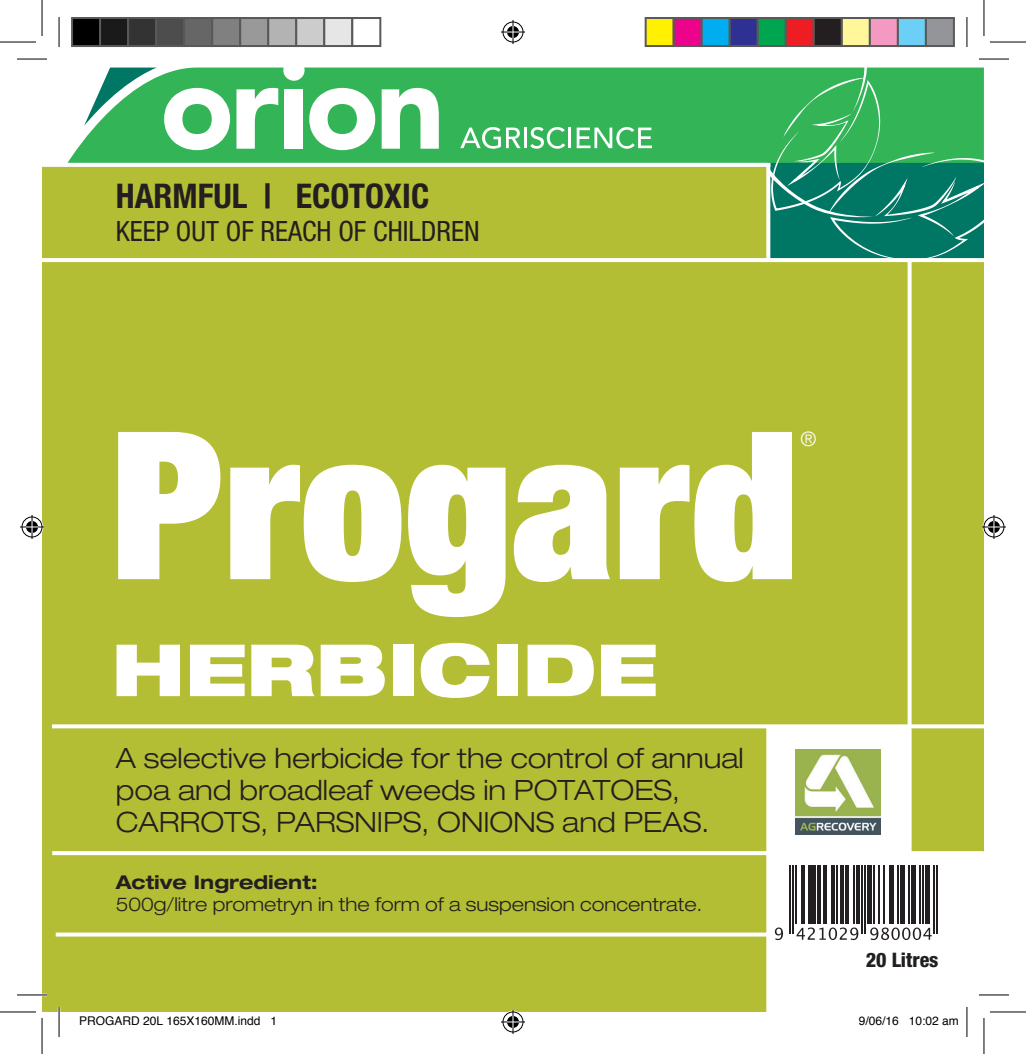
<style>
.page{position:relative;width:1026px;height:1054px;background:#fff}
.page>*{position:absolute;margin:0;border:0;box-sizing:border-box;transform-origin:0 0}
.t1{font:900 condensed 206px "Helvetica Neue LT Std";color:#fff}
.t2{font:900 expanded 72px "Helvetica Neue LT Std";color:#fff}
.t3{font:700 condensed 34px "Helvetica Neue LT Std";color:#231f20}
.t4{font:300 expanded 28px/32px "Helvetica Neue LT Std";color:#231f20}
.t5{font:condensed 28px "Helvetica Neue LT Std";color:#231f20}
.t6{font:800 condensed 20px "Helvetica Neue LT Std";color:#231f20}
.t7{font:300 20px "Helvetica Neue LT Std";color:#fff}
.t8{font:300 expanded 19px "Helvetica Neue LT Std";color:#231f20}
.t9{font:700 expanded 19px "Helvetica Neue LT Std";color:#231f20}
.t10{font:12px "Helvetica";color:#000}
</style>
<div class="page">
<div style="left:42px;top:164px;width:941px;height:847px;background:#b4be34"></div>
<div style="left:68px;top:68px;width:699px;height:95px;background:#32b457"></div>
<svg style="left:84px;top:68px;width:73px;height:58px"></svg>
<svg style="left:164px;top:88px;width:66px;height:62px"></svg>
<svg style="left:236px;top:88px;width:42px;height:61px"></svg>
<svg style="left:309px;top:88px;width:66px;height:62px"></svg>
<svg style="left:381px;top:88px;width:57px;height:61px"></svg>
<div style="left:285px;top:89px;width:18px;height:60px;background:#fff"></div>
<svg style="left:52px;top:851px;width:931px;height:4px;background:#fbfcf6"></svg>
<svg style="left:56px;top:932px;width:710px;height:4px;background:#f4f5e2"></svg>
<svg style="left:52px;top:724px;width:931px;height:4px;background:#f7f8ea"></svg>
<div style="left:768px;top:726px;width:141px;height:285px;background:#fff"></div>
<img style="left:795px;top:749px;width:85px;height:85px">
<svg style="left:907px;top:262px;width:4px;height:591px;background:#f6f7e6"></svg>
<svg style="left:766px;top:725px;width:4px;height:286px"></svg>
<hr style="left:766px;top:163px;width:4px;height:97px;background:#e6e9bb">
<svg style="left:460px;top:127px;width:40px;height:22px"></svg>
<svg style="left:506px;top:128px;width:14px;height:20px"></svg>
<hr style="left:523px;top:128px;width:3px;height:20px;background:#fff">
<svg style="left:530px;top:127px;width:35px;height:22px"></svg>
<hr style="left:568px;top:128px;width:3px;height:20px;background:#fff">
<svg style="left:576px;top:127px;width:75px;height:22px"></svg>
<svg style="left:767px;top:42px;width:216px;height:216px;background:#3fa778"></svg>
<svg style="left:42px;top:258px;width:941px;height:4px;background:#fcfdfb"></svg>
<svg style="left:42px;top:163px;width:728px;height:4px;fill:#fff"></svg>
<div style="left:785px;top:853px;width:198px;height:158px;background:#fff"></div>
<svg style="left:796px;top:927px;width:62px;height:13px"></svg>
<svg style="left:870px;top:927px;width:61px;height:13px"></svg>
<svg style="left:774px;top:927px;width:8px;height:13px"></svg>
<hr style="left:789px;top:865px;width:1px;height:68px;background:#231f20">
<hr style="left:792px;top:865px;width:1px;height:68px;background:#231f20">
<hr style="left:795px;top:865px;width:1px;height:58px;background:#231f20">
<hr style="left:801px;top:865px;width:3px;height:58px;background:#231f20">
<hr style="left:807px;top:865px;width:3px;height:58px;background:#231f20">
<hr style="left:812px;top:865px;width:3px;height:58px;background:#231f20">
<hr style="left:817px;top:865px;width:3px;height:58px;background:#231f20">
<hr style="left:823px;top:865px;width:3px;height:58px;background:#231f20">
<hr style="left:831px;top:865px;width:3px;height:58px;background:#231f20">
<hr style="left:835px;top:865px;width:2px;height:58px;background:#231f20">
<hr style="left:840px;top:865px;width:3px;height:58px;background:#231f20">
<hr style="left:845px;top:865px;width:3px;height:58px;background:#231f20">
<hr style="left:853px;top:865px;width:1px;height:58px;background:#231f20">
<hr style="left:856px;top:865px;width:3px;height:58px;background:#231f20">
<hr style="left:860px;top:865px;width:2px;height:68px;background:#231f20">
<hr style="left:864px;top:865px;width:1px;height:68px;background:#231f20">
<hr style="left:867px;top:865px;width:4px;height:58px;background:#231f20">
<hr style="left:873px;top:865px;width:1px;height:58px;background:#231f20">
<hr style="left:878px;top:865px;width:1px;height:58px;background:#231f20">
<hr style="left:882px;top:865px;width:2px;height:58px;background:#231f20">
<div style="left:888px;top:865px;width:5px;height:58px;background:#231f20"></div>
<hr style="left:896px;top:865px;width:2px;height:58px;background:#231f20">
<div style="left:899px;top:865px;width:5px;height:58px;background:#231f20"></div>
<hr style="left:907px;top:865px;width:2px;height:58px;background:#231f20">
<div style="left:910px;top:865px;width:5px;height:58px;background:#231f20"></div>
<hr style="left:918px;top:865px;width:2px;height:58px;background:#231f20">
<hr style="left:921px;top:865px;width:2px;height:58px;background:#231f20">
<div style="left:924px;top:865px;width:5px;height:58px;background:#231f20"></div>
<hr style="left:932px;top:865px;width:2px;height:68px;background:#231f20">
<hr style="left:935px;top:865px;width:2px;height:68px;background:#231f20">
<hr style="left:978px;top:58px;width:30px;height:2px;background:#fff">
<hr style="left:17px;top:993px;width:30px;height:3px;background:#fff">
<hr style="left:58px;top:1006px;width:2px;height:30px;background:#fff">
<hr style="left:965px;top:17px;width:2px;height:30px;background:#fff">
<hr style="left:17px;top:59px;width:30px;height:1px;background:#000">
<hr style="left:978px;top:59px;width:30px;height:1px;background:#000">
<hr style="left:17px;top:994px;width:30px;height:1px;background:#000">
<hr style="left:978px;top:994px;width:30px;height:1px;background:#000">
<hr style="left:59px;top:17px;width:1px;height:30px;background:#000">
<hr style="left:59px;top:1006px;width:1px;height:30px;background:#000">
<hr style="left:966px;top:17px;width:1px;height:30px;background:#000">
<hr style="left:966px;top:1006px;width:1px;height:30px;background:#000">
<hr style="left:0;top:42px;width:36px;height:1px;background:#000">
<hr style="left:989px;top:42px;width:36px;height:1px;background:#000">
<hr style="left:0;top:1011px;width:36px;height:1px;background:#000">
<hr style="left:989px;top:1011px;width:36px;height:1px;background:#000">
<hr style="left:42px;top:0;width:1px;height:36px;background:#000">
<hr style="left:42px;top:1017px;width:1px;height:36px;background:#000">
<hr style="left:983px;top:0;width:1px;height:36px;background:#000">
<hr style="left:983px;top:1017px;width:1px;height:36px;background:#000">
<svg style="left:501px;top:20px;width:24px;height:24px"></svg>
<svg style="left:501px;top:1010px;width:24px;height:23px"></svg>
<svg style="left:20px;top:515px;width:24px;height:24px"></svg>
<svg style="left:982px;top:515px;width:23px;height:24px"></svg>
<div style="left:72px;top:18px;width:28px;height:28px;background:#000"></div>
<div style="left:71px;top:17px;width:30px;height:30px;border:2px solid #595959"></div>
<div style="left:100px;top:18px;width:28px;height:28px;background:#1a1a1a"></div>
<div style="left:99px;top:17px;width:30px;height:30px;border:2px solid #595959"></div>
<div style="left:128px;top:18px;width:28px;height:28px;background:#333"></div>
<div style="left:127px;top:17px;width:30px;height:30px;border:2px solid #595959"></div>
<div style="left:156px;top:18px;width:28px;height:28px;background:#4d4d4d"></div>
<div style="left:155px;top:17px;width:30px;height:30px;border:2px solid #595959"></div>
<div style="left:184px;top:18px;width:28px;height:28px;background:#666"></div>
<div style="left:183px;top:17px;width:30px;height:30px;border:2px solid #595959"></div>
<div style="left:212px;top:18px;width:28px;height:28px;background:#808080"></div>
<div style="left:211px;top:17px;width:30px;height:30px;border:2px solid #595959"></div>
<div style="left:240px;top:18px;width:28px;height:28px;background:#999"></div>
<div style="left:239px;top:17px;width:30px;height:30px;border:2px solid #595959"></div>
<div style="left:268px;top:18px;width:28px;height:28px;background:#b3b3b3"></div>
<div style="left:267px;top:17px;width:30px;height:30px;border:2px solid #595959"></div>
<div style="left:296px;top:18px;width:28px;height:28px;background:#ccc"></div>
<div style="left:295px;top:17px;width:30px;height:30px;border:2px solid #595959"></div>
<div style="left:324px;top:18px;width:28px;height:28px;background:#e6e6e6"></div>
<div style="left:323px;top:17px;width:30px;height:30px;border:2px solid #595959"></div>
<div style="left:351px;top:17px;width:30px;height:30px;border:2px solid #595959"></div>
<div style="left:645px;top:18px;width:28px;height:28px;background:#fff101"></div>
<div style="left:644px;top:17px;width:30px;height:30px;border:2px solid #595959"></div>
<div style="left:673px;top:18px;width:28px;height:28px;background:#ed028c"></div>
<div style="left:672px;top:17px;width:30px;height:30px;border:2px solid #595959"></div>
<div style="left:701px;top:18px;width:28px;height:28px;background:#00aeef"></div>
<div style="left:700px;top:17px;width:30px;height:30px;border:2px solid #595959"></div>
<div style="left:729px;top:18px;width:28px;height:28px;background:#2e3092"></div>
<div style="left:728px;top:17px;width:30px;height:30px;border:2px solid #595959"></div>
<div style="left:757px;top:18px;width:28px;height:28px;background:#00a54f"></div>
<div style="left:756px;top:17px;width:30px;height:30px;border:2px solid #595959"></div>
<div style="left:785px;top:18px;width:28px;height:28px;background:#ee1d23"></div>
<div style="left:784px;top:17px;width:30px;height:30px;border:2px solid #595959"></div>
<div style="left:813px;top:18px;width:28px;height:28px;background:#231f20"></div>
<div style="left:812px;top:17px;width:30px;height:30px;border:2px solid #595959"></div>
<div style="left:841px;top:18px;width:28px;height:28px;background:#fff79a"></div>
<div style="left:840px;top:17px;width:30px;height:30px;border:2px solid #595959"></div>
<div style="left:869px;top:18px;width:28px;height:28px;background:#f499c2"></div>
<div style="left:868px;top:17px;width:30px;height:30px;border:2px solid #595959"></div>
<div style="left:897px;top:18px;width:28px;height:28px;background:#6bcff6"></div>
<div style="left:896px;top:17px;width:30px;height:30px;border:2px solid #595959"></div>
<div style="left:925px;top:18px;width:28px;height:28px;background:#939598"></div>
<div style="left:924px;top:17px;width:30px;height:30px;border:2px solid #595959"></div>
<p class="t3" style="left:116px;top:175px;width:315px">HARMFUL | ECOTOXIC</p>
<p class="t5" style="left:116px;top:215px;width:365px">KEEP OUT OF REACH OF CHILDREN</p>
<h1 class="t1" style="left:110px;top:374px;width:688px">Progard</h1>
<p class="t7" style="left:800px;top:427px;width:17px">®</p>
<h2 class="t2" style="left:111px;top:623px;width:547px">HERBICIDE</h2>
<p class="t4" style="left:116px;top:742px;width:629px">A selective herbicide for the control of annual poa and broadleaf weeds in POTATOES,<br>CARROTS, PARSNIPS, ONIONS and PEAS.</p>
<p class="t9" style="left:116px;top:869px;width:203px">Active Ingredient:</p>
<p class="t8" style="left:116px;top:893px;width:587px">500g/litre prometryn in the form of a suspension concentrate.</p>
<p class="t6" style="left:865px;top:947px;width:74px">20 Litres</p>
<p class="t10" style="left:79px;top:1011px;width:200px">PROGARD 20L 165X160MM.indd 1</p>
<p class="t10" style="left:858px;top:1011px;width:102px">9/06/16 10:02 am</p>
</div>
